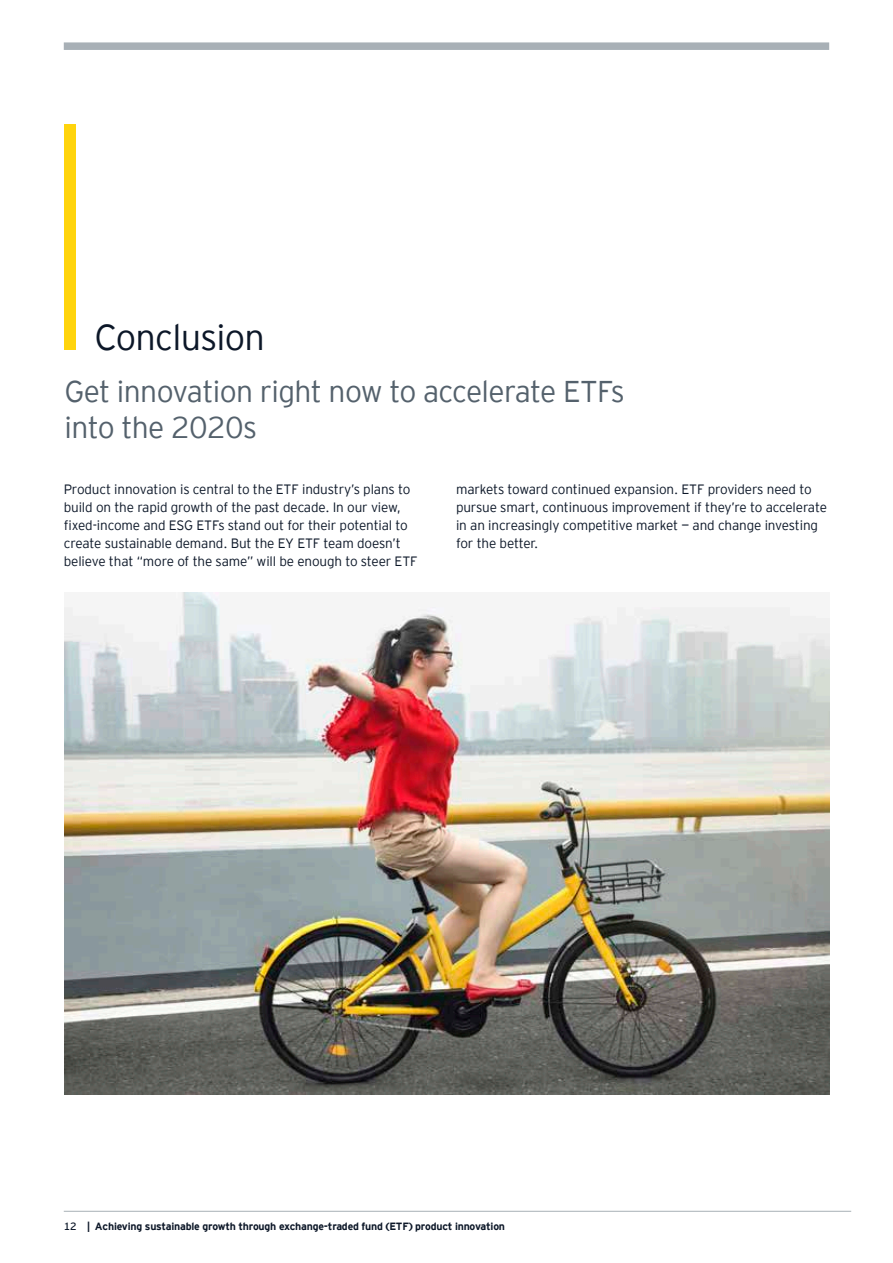
<style>
.page{position:relative;width:893px;height:1263px;background:#fff}
.page>*{position:absolute;margin:0;border:0;box-sizing:border-box;transform-origin:0 0}
.t1{font:300 36px "EY Interstate";letter-spacing:-.02em;color:#0c1728}
.t2{font:300 30px/36px "EY Interstate";letter-spacing:-.02em;color:#54616c}
.t3{font:300 13.5px/18px "EY Interstate";letter-spacing:-.01em;color:#0c1728}
.t4{font:700 10.5px "EY Interstate";letter-spacing:-.02em;color:#0c1728}
.s1{font-weight:400}
</style>
<div class="page">
<div style="left:64px;top:42px;width:765px;height:8px;background:#a8b0b6"></div>
<hr style="left:64px;top:1211px;width:787px;height:1px;background:#a8b0b6">
<div style="left:64px;top:124px;width:11px;height:226px;background:#ffd40d"></div>
<img style="left:65px;top:592px;width:764px;height:503px">
<h1 class="t1" style="left:95px;top:312px;width:172px">Conclusion</h1>
<h2 class="t2" style="left:65px;top:372px;width:562px">Get innovation right now to accelerate ETFs into the 2020s</h2>
<p class="t3" style="left:64px;top:480px;width:355px">Product innovation is central to the ETF industry’s plans to build on the rapid growth of the past decade. In our view, fixed‑income and ESG ETFs stand out for their potential to create sustainable demand. But the EY ETF team doesn’t believe that “more of the same” will be enough to steer ETF</p>
<p class="t3" style="left:456px;top:480px;width:372px">markets toward continued expansion. ETF providers need to pursue smart, continuous improvement if they’re to accelerate in an increasingly competitive market — and change investing for the better.</p>
<p class="t4" style="left:64px;top:1219px;width:443px"><span class="s1">12</span> | Achieving sustainable growth through exchange-traded fund (ETF) product innovation</p>
</div>
